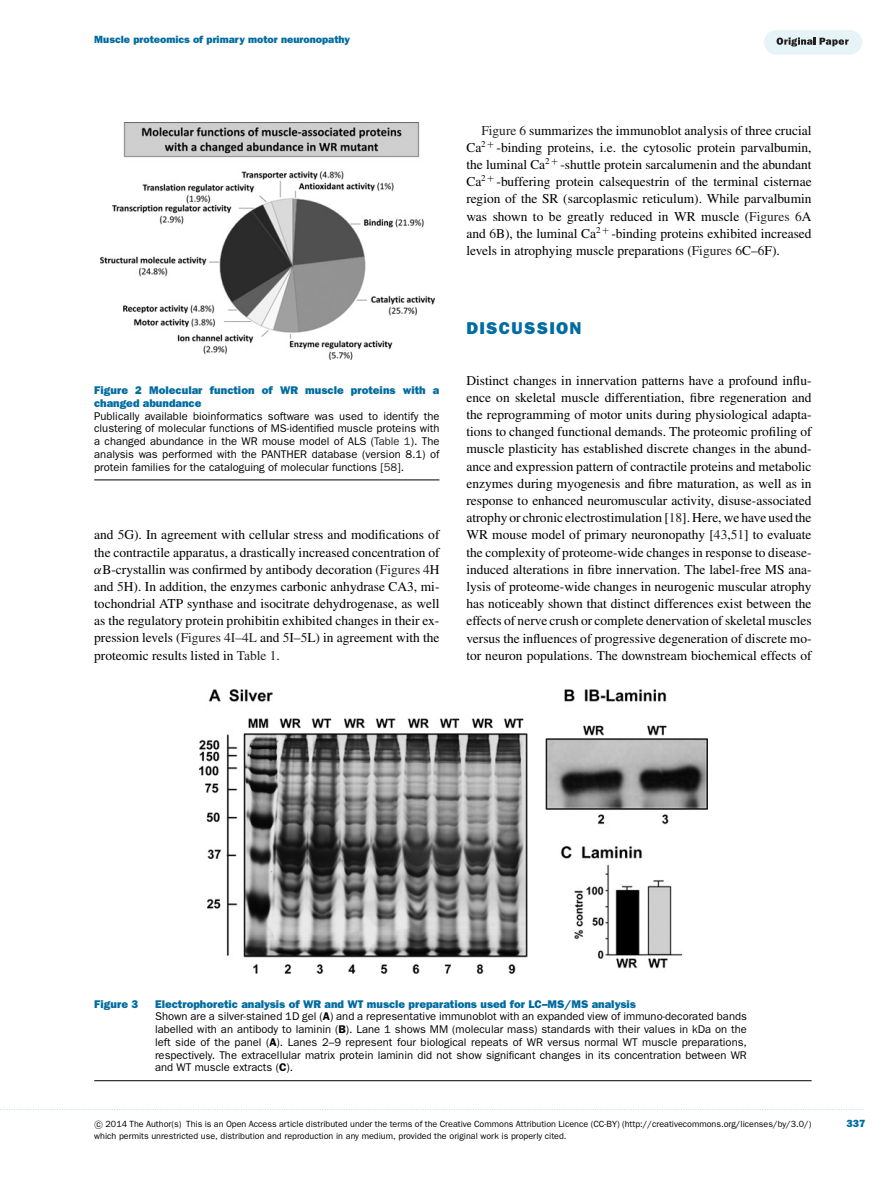
<style>
.page{position:relative;width:893px;height:1183px;background:#fff}
.page>*{position:absolute;margin:0;border:0;box-sizing:border-box;transform-origin:0 0}
.t1{font:800 17.25px "Franklin Gothic";letter-spacing:.075em;color:#006ca0}
.t2{font:13.5px/17.2px "Times";color:#000;text-align:justify}
.t3{font:11.25px/12.8px "Franklin Gothic";color:#000;text-align:justify}
.t4{font:800 11.25px/12.8px "Franklin Gothic";color:#006ca0}
.t5{font:800 10.5px "Franklin Gothic";color:#006ca0}
.t6{font:9px/12px "Franklin Gothic";color:#000}
.s1{color:#231f20}
.s2{font-family:"RMTMI"}
.s3{font-weight:800;color:#006ca0}
.s4{font-weight:600}
.s5{font-family:"CMSY10"}
</style>
<div class="page">
<div style="left:764px;top:30px;width:98px;height:25px;background:#e7f4f7;border-radius:12px"></div>
<div style="left:763px;top:30px;width:100px;height:25px;border:1px solid #fff;border-radius:13px"></div>
<svg style="left:776px;top:37px;width:73px;height:9px"></svg>
<img style="left:100px;top:122px;width:334px;height:238px">
<hr style="left:94px;top:479px;width:345px;height:1px;background:#000">
<img style="left:199px;top:689px;width:508px;height:284px">
<hr style="left:94px;top:1080px;width:718px;height:1px;background:#000">
<p class="t5" style="left:94px;top:36px;width:257px">Muscle proteomics of primary motor neuronopathy</p>
<p class="t4" style="left:94px;top:385px;width:347px">Figure 2 Molecular function of WR muscle proteins with a changed abundance</p>
<p class="t3" style="left:94px;top:410px;width:347px">Publically available bioinformatics software was used to identify the clustering of molecular functions of MS-identified muscle proteins with a changed abundance in the WR mouse model of ALS (<span class="s1">Table 1</span>). The analysis was performed with the PANTHER database (version 8.1) of protein families for the cataloguing of molecular functions [<span class="s1">58</span>].</p>
<p class="t2" style="left:94px;top:527px;width:347px">and <span class="s1">5</span>G). In agreement with cellular stress and modifications of the contractile apparatus, a drastically increased concentration of <span class="s2">α</span>B-crystallin was confirmed by antibody decoration (<span class="s1">Figures 4</span>H and <span class="s1">5</span>H). In addition, the enzymes carbonic anhydrase CA3, mi&shy;tochondrial ATP synthase and isocitrate dehydrogenase, as well as the regulatory protein prohibitin exhibited changes in their ex&shy;pression levels (<span class="s1">Figures 4I–4L</span> and <span class="s1">5</span>I–<span class="s1">5</span>L) in agreement with the proteomic results listed in <span class="s1">Table 1</span>.</p>
<p class="t2" style="left:466px;top:123px;width:347px;text-indent:15px"><span class="s1">Figure 6</span> summarizes the immunoblot analysis of three crucial Ca<sup>2</sup> <sup>+</sup> -binding proteins, i.e. the cytosolic protein parvalbumin, the luminal Ca<sup>2</sup> <sup>+</sup> -shuttle protein sarcalumenin and the abundant Ca<sup>2</sup> <sup>+</sup> -buffering protein calsequestrin of the terminal cisternae region of the SR (sarcoplasmic reticulum). While parvalbumin was shown to be greatly reduced in WR muscle (<span class="s1">Figures 6</span>A and <span class="s1">6</span>B), the luminal Ca<sup>2</sup> <sup>+</sup> -binding proteins exhibited increased levels in atrophying muscle preparations (<span class="s1">Figures 6</span>C–<span class="s1">6</span>F).</p>
<p class="t1" style="left:466px;top:322px;width:117px">DISCUSSION</p>
<p class="t2" style="left:466px;top:372px;width:347px">Distinct changes in innervation patterns have a profound influ&shy;ence on skeletal muscle differentiation, fibre regeneration and the reprogramming of motor units during physiological adapta&shy;tions to changed functional demands. The proteomic profiling of muscle plasticity has established discrete changes in the abund&shy;ance and expression pattern of contractile proteins and metabolic enzymes during myogenesis and fibre maturation, as well as in response to enhanced neuromuscular activity, disuse-associated atrophy or chronic electrostimulation [<span class="s1">18</span>]. Here, we have used the WR mouse model of primary neuronopathy [<span class="s1">43</span>,<span class="s1">51</span>] to evaluate the complexity of proteome-wide changes in response to disease&shy;induced alterations in fibre innervation. The label-free MS ana&shy;lysis of proteome-wide changes in neurogenic muscular atrophy has noticeably shown that distinct differences exist between the effects of nerve crush or complete denervation of skeletal muscles versus the influences of progressive degeneration of discrete mo&shy;tor neuron populations. The downstream biochemical effects of</p>
<p class="t4" style="left:94px;top:998px;width:45px">Figure 3</p>
<p class="t3" style="left:155px;top:998px;width:593px;text-align:left"><span class="s3">Electrophoretic analysis of WR and WT muscle preparations used for LC–MS/MS analysis<br></span>Shown are a silver-stained 1D gel (<span class="s4">A</span>) and a representative immunoblot with an expanded view of immuno-decorated bands labelled with an antibody to laminin (<span class="s4">B</span>). Lane 1 shows MM (molecular mass) standards with their values in kDa on the left side of the panel (<span class="s4">A</span>). Lanes 2–9 represent four biological repeats of WR versus normal WT muscle preparations, respectively. The extracellular matrix protein laminin did not show significant changes in its concentration between WR and WT muscle extracts (<span class="s4">C</span>).</p>
<p class="t6" style="left:94px;top:1118px;width:719px"><span class="s5">-</span>c 2014 The Author(s) This is an Open Access article distributed under the terms of the Creative Commons Attribution Licence (CC-BY) (http://creativecommons.org/licenses/by/3.0/) which permits unrestricted use, distribution and reproduction in any medium, provided the original work is properly cited.</p>
<p class="t5" style="left:847px;top:1119px;width:20px">337</p>
</div>
